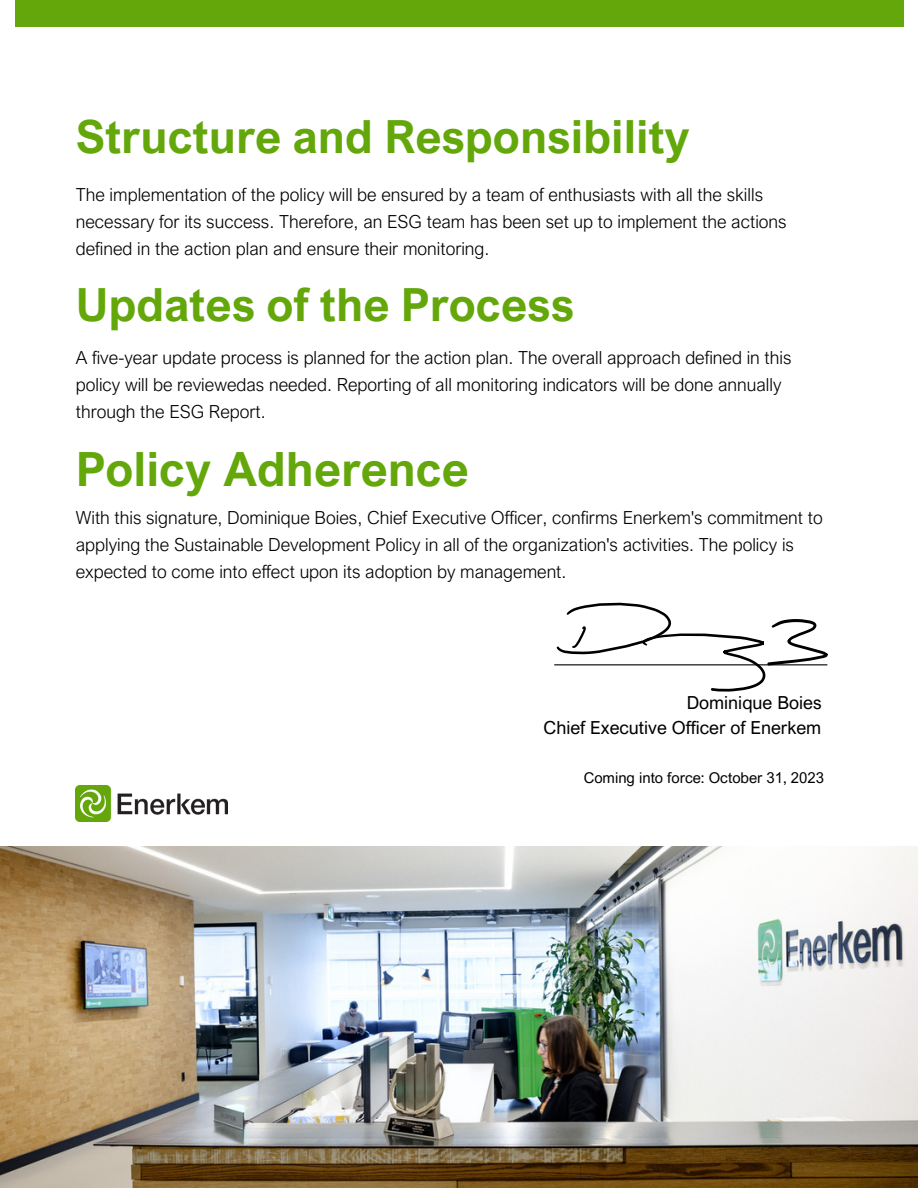
<style>
.page{position:relative;width:918px;height:1188px;background:#fff}
.page>*{position:absolute;margin:0;border:0;box-sizing:border-box;transform-origin:0 0}
.t1{font:700 47.25px "Arial Nova";color:#64a70b}
.t2{font:700 45.75px "Arial Nova";color:#64a70b}
.t3{font:300 18px/27px "Arial Nova";color:#000}
.t4{font:18px "Arial Nova";color:#000}
.t5{font:14.85px "Arial Nova";color:#000}
</style>
<div class="page">
<div style="left:15px;top:0;width:888px;height:27px;background:#64a70b"></div>
<img style="left:0;top:846px;width:918px;height:342px">
<img style="left:76px;top:785px;width:152px;height:36px">
<hr style="left:555px;top:664px;width:272px;height:1px;background:#000">
<svg style="left:557px;top:603px;width:271px;height:89px"></svg>
<p class="t2" style="left:76px;top:108px;width:616px">Structure and Responsibility</p>
<p class="t3" style="left:76px;top:180px;width:712px">The implementation of the policy will be ensured by a team of enthusiasts with all the skills necessary for its success. Therefore, an ESG team has been set up to implement the actions defined in the action plan and ensure their monitoring.</p>
<p class="t2" style="left:76px;top:276px;width:500px">Updates of the Process</p>
<p class="t3" style="left:76px;top:344px;width:717px">A five-year update process is planned for the action plan. The overall approach defined in this policy will be reviewedas needed. Reporting of all monitoring indicators will be done annually through the ESG Report.</p>
<p class="t1" style="left:76px;top:440px;width:395px">Policy Adherence</p>
<p class="t3" style="left:76px;top:504px;width:748px">With this signature, Dominique Boies, Chief Executive Officer, confirms Enerkem's commitment to applying the Sustainable Development Policy in all of the organization's activities. The policy is expected to come into effect upon its adoption by management.</p>
<p class="t4" style="left:687px;top:691px;width:136px">Dominique Boies</p>
<p class="t4" style="left:543px;top:716px;width:279px">Chief Executive Officer of Enerkem</p>
<p class="t5" style="left:584px;top:768px;width:242px">Coming into force: October 31, 2023</p>
</div>
